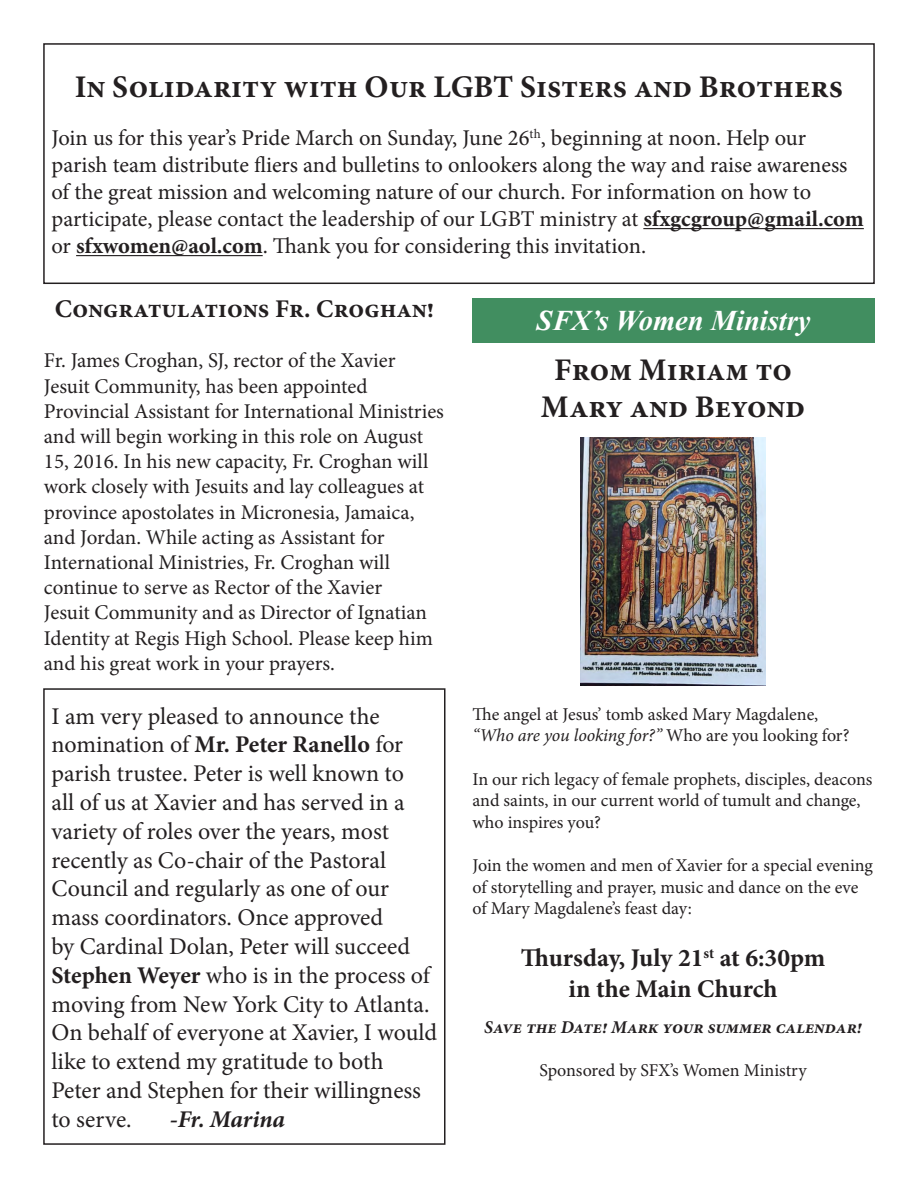
<style>
.page{position:relative;width:918px;height:1188px;background:#fff}
.page>*{position:absolute;margin:0;border:0;box-sizing:border-box;transform-origin:0 0}
.t1{font:700 31.5px "Minion Pro";color:#231f20}
.t2{font:italic 700 28.5px "Times New Roman";color:#fff}
.t3{font:700 25.5px "Minion Pro";color:#231f20}
.t4{font:24px/28.8px "Minion Pro";letter-spacing:-.005em;color:#231f20}
.t5{font:italic 700 24px "Minion Pro";color:#231f20}
.t6{font:22.5px/27px "Minion Pro";letter-spacing:-.005em;color:#231f20}
.t7{font:21px/25.2px "Minion Pro";letter-spacing:-.005em;color:#231f20}
.t8{font:18px/21.6px "Minion Pro";letter-spacing:-.005em;color:#231f20}
.t9{font:italic 18px "Minion Pro";letter-spacing:-.01em;color:#231f20}
.t10{font:italic 700 18px "Minion Pro";color:#231f20}
.s1{font-weight:700}
.s2{font-style:normal}
</style>
<div class="page">
<hr style="left:643px;top:228px;width:221px;height:1px;background:#231f20">
<hr style="left:76px;top:255px;width:187px;height:1px;background:#231f20">
<div style="left:43px;top:43px;width:832px;height:241px;border:2px solid #231f20"></div>
<div style="left:472px;top:298px;width:403px;height:45px;background:#418e60"></div>
<img style="left:580px;top:438px;width:186px;height:247px">
<div style="left:43px;top:688px;width:403px;height:457px;border:2px solid #231f20"></div>
<p class="t1" style="left:75px;top:65px;width:770px">In Solidarity with Our LGBT Sisters and Brothers</p>
<p class="t6" style="left:51px;top:125px;width:814px">Join us for this year’s Pride March on Sunday, June 26<sup>th</sup>, beginning at noon. Help our parish team distribute fliers and bulletins to onlookers along the way and raise awareness of the great mission and welcoming nature of our church. For information on how to participate, please contact the leadership of our LGBT ministry at <span class="s1">sfxgcgroup@gmail.com </span>or <span class="s1">sfxwomen@aol.com</span>. Thank you for considering this invitation.</p>
<p class="t3" style="left:55px;top:291px;width:381px">Congratulations Fr. Croghan!</p>
<p class="t7" style="left:44px;top:348px;width:402px">Fr. James Croghan, SJ, rector of the Xavier Jesuit Community, has been appointed Provincial Assistant for International Ministries and will begin working in this role on August 15, 2016. In his new capacity, Fr. Croghan will work closely with Jesuits and lay colleagues at province apostolates in Micronesia, Jamaica, and Jordan. While acting as Assistant for International Ministries, Fr. Croghan will continue to serve as Rector of the Xavier<br>Jesuit Community and as Director of Ignatian Identity at Regis High School. Please keep him and his great work in your prayers.</p>
<p class="t4" style="left:51px;top:702px;width:387px">I am very pleased to announce the nomination of <span class="s1">Mr. Peter Ranello</span> for parish trustee. Peter is well known to<br>all of us at Xavier and has served in a variety of roles over the years, most recently as Co-chair of the Pastoral Council and regularly as one of our mass coordinators. Once approved<br>by Cardinal Dolan, Peter will succeed <span class="s1">Stephen Weyer</span> who is in the process of moving from New York City to Atlanta.<br>On behalf of everyone at Xavier, I would like to extend my gratitude to both Peter and Stephen for their willingness to serve.</p>
<p class="t5" style="left:170px;top:1102px;width:117px">-Fr. Marina</p>
<p class="t2" style="left:537px;top:301px;width:275px">SFX’s Women Ministry</p>
<p class="t1" style="left:554px;top:347px;width:239px">From Miriam to</p>
<p class="t1" style="left:541px;top:385px;width:266px">Mary and Beyond</p>
<p class="t8" style="left:472px;top:703px;width:347px">The angel at Jesus’ tomb asked Mary Magdalene,</p>
<p class="t9" style="left:472px;top:723px;width:378px">“Who are you looking for?” <span class="s2">Who are you looking for?</span></p>
<p class="t8" style="left:472px;top:768px;width:401px">In our rich legacy of female prophets, disciples, deacons and saints, in our current world of tumult and change, who inspires you?</p>
<p class="t8" style="left:472px;top:855px;width:402px">Join the women and men of Xavier for a special evening of storytelling and prayer, music and dance on the eve of Mary Magdalene’s feast day:</p>
<p class="t3" style="left:521px;top:940px;width:306px">Thursday, July 21<sup>st</sup> at 6:30pm</p>
<p class="t3" style="left:569px;top:971px;width:210px">in the Main Church</p>
<p class="t10" style="left:484px;top:1014px;width:379px">Save the Date! Mark your summer calendar!</p>
<p class="t8" style="left:539px;top:1060px;width:269px">Sponsored by SFX’s Women Ministry</p>
</div>
